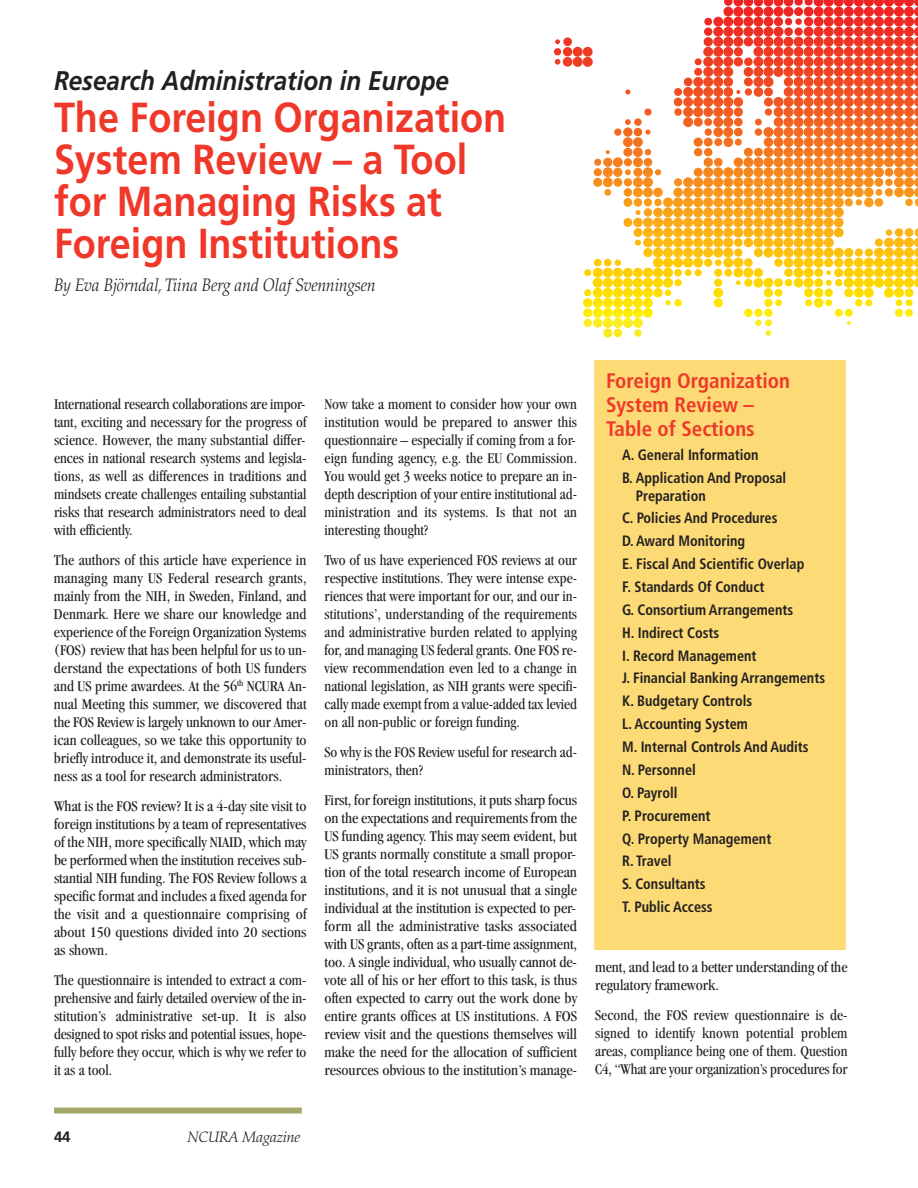
<style>
.page{position:relative;width:918px;height:1188px;background:#fff}
.page>*{position:absolute;margin:0;border:0;box-sizing:border-box;transform-origin:0 0}
.t1{font:700 42px/42px "Frutiger";color:#ef3829;scale:.9 1}
.t2{font:italic 700 27px "Frutiger";color:#231f20;scale:.9 1}
.t3{font:700 condensed 21px/24px "Frutiger";color:#ef3829}
.t4{font:italic 300 18px "Palatino";color:#231f20;scale:.9 1}
.t5{font:condensed 15.45px/18px "Garamond";color:#231f20;text-align:justify}
.t6{font:condensed 15.45px/18px "Garamond";color:#231f20;text-align:justify;scale:1.04 1}
.t7{font:700 condensed 15px/22.8px "Frutiger";color:#231f20;scale:.95 1}
.t8{font:italic 300 15px "Palatino";color:#231f20}
.t9{font:700 15px "Frutiger";color:#231f20}
</style>
<div class="page">
<div style="left:54px;top:1108px;width:248px;height:6px;background:#a4a96b"></div>
<div style="left:594px;top:360px;width:252px;height:589px;background:#fcda76"></div>
<svg style="left:554px;top:0;width:364px;height:337px"></svg>
<h2 class="t2" style="left:54px;top:70px;width:440px">Research Administration in Europe</h2>
<h1 class="t1" style="left:54px;top:100px;width:504px">The Foreign Organization<br>System Review – a Tool for Managing Risks at<br>Foreign Institutions</h1>
<p class="t4" style="left:54px;top:278px;width:359px">By Eva Björndal, Tiina Berg and Olaf Svenningsen</p>
<p class="t5" style="left:54px;top:397px;width:254px">International research collaborations are impor&shy;tant, exciting and necessary for the progress of science. However, the many substantial differ&shy;ences in national research systems and legisla&shy;tions, as well as differences in traditions and mindsets create challenges entailing substantial risks that research administrators need to deal with efficiently.</p>
<p class="t5" style="left:54px;top:552px;width:254px">The authors of this article have experience in managing many US Federal research grants, mainly from the NIH, in Sweden, Finland, and Denmark. Here we share our knowledge and experience of the Foreign Organization Systems (FOS) review that has been helpful for us to un&shy;derstand the expectations of both US funders and US prime awardees. At the 56<sup>th</sup> NCURA An&shy;nual Meeting this summer, we discovered that the FOS Review is largely unknown to our Amer&shy;ican colleagues, so we take this opportunity to briefly introduce it, and demonstrate its useful&shy;ness as a tool for research administrators.</p>
<p class="t5" style="left:54px;top:798px;width:254px">What is the FOS review? It is a 4-day site visit to foreign institutions by a team of representatives of the NIH, more specifically NIAID, which may be performed when the institution receives sub&shy;stantial NIH funding. The FOS Review follows a specific format and includes a fixed agenda for the visit and a questionnaire comprising of about 150 questions divided into 20 sections as shown.</p>
<p class="t5" style="left:54px;top:972px;width:254px">The questionnaire is intended to extract a com&shy;prehensive and fairly detailed overview of the in&shy;stitution’s administrative set-up. It is also designed to spot risks and potential issues, hope&shy;fully before they occur, which is why we refer to it as a tool.</p>
<p class="t5" style="left:325px;top:396px;width:254px">Now take a moment to consider how your own institution would be prepared to answer this questionnaire – especially if coming from a for&shy;eign funding agency, e.g. the EU Commission.<br>You would get 3 weeks notice to prepare an in&shy;depth description of your entire institutional ad&shy;ministration and its systems. Is that not an interesting thought?</p>
<p class="t5" style="left:325px;top:552px;width:254px">Two of us have experienced FOS reviews at our respective institutions. They were intense expe&shy;riences that were important for our, and our in&shy;stitutions’, understanding of the requirements and administrative burden related to applying for, and managing US federal grants. One FOS re&shy;view recommendation even led to a change in national legislation, as NIH grants were specifi&shy;cally made exempt from a value-added tax levied on all non-public or foreign funding.</p>
<p class="t5" style="left:325px;top:744px;width:254px">So why is the FOS Review useful for research ad&shy;ministrators, then?</p>
<p class="t6" style="left:325px;top:792px;width:244px">First, for foreign institutions, it puts sharp focus on the expectations and requirements from the US funding agency. This may seem evident, but US grants normally constitute a small propor&shy;tion of the total research income of European institutions, and it is not unusual that a single individual at the institution is expected to per&shy;form all the administrative tasks associated with US grants, often as a part-time assignment, too. A single individual, who usually cannot de&shy;vote all of his or her effort to this task, is thus often expected to carry out the work done by entire grants offices at US institutions. A FOS review visit and the questions themselves will make the need for the allocation of sufficient resources obvious to the institution’s manage-</p>
<h3 class="t3" style="left:606px;top:370px;width:186px">Foreign Organization<br>System Review –<br>Table of Sections</h3>
<p class="t7" style="left:622px;top:444px;width:174px">A. General Information<br>B. Application And Proposal</p>
<p class="t7" style="left:622px;top:485px;width:215px;text-indent:14px">Preparation<br>C. Policies And Procedures<br>D. Award Monitoring<br>E. Fiscal And Scientific Overlap<br>F. Standards Of Conduct<br>G. Consortium Arrangements<br>H. Indirect Costs<br>I. Record Management<br>J. Financial Banking Arrangements<br>K. Budgetary Controls<br>L. Accounting System<br>M. Internal Controls And Audits<br>N. Personnel<br>O. Payroll<br>P. Procurement<br>Q. Property Management<br>R. Travel<br>S. Consultants<br>T. Public Access</p>
<p class="t6" style="left:595px;top:960px;width:244px">ment, and lead to a better understanding of the regulatory framework.</p>
<p class="t5" style="left:595px;top:1008px;width:254px">Second, the FOS review questionnaire is de&shy;signed to identify known potential problem areas, compliance being one of them. Question C4, “What are your organization’s procedures for</p>
<p class="t9" style="left:54px;top:1131px;width:18px">44</p>
<p class="t8" style="left:187px;top:1131px;width:115px">NCURA Magazine</p>
</div>
